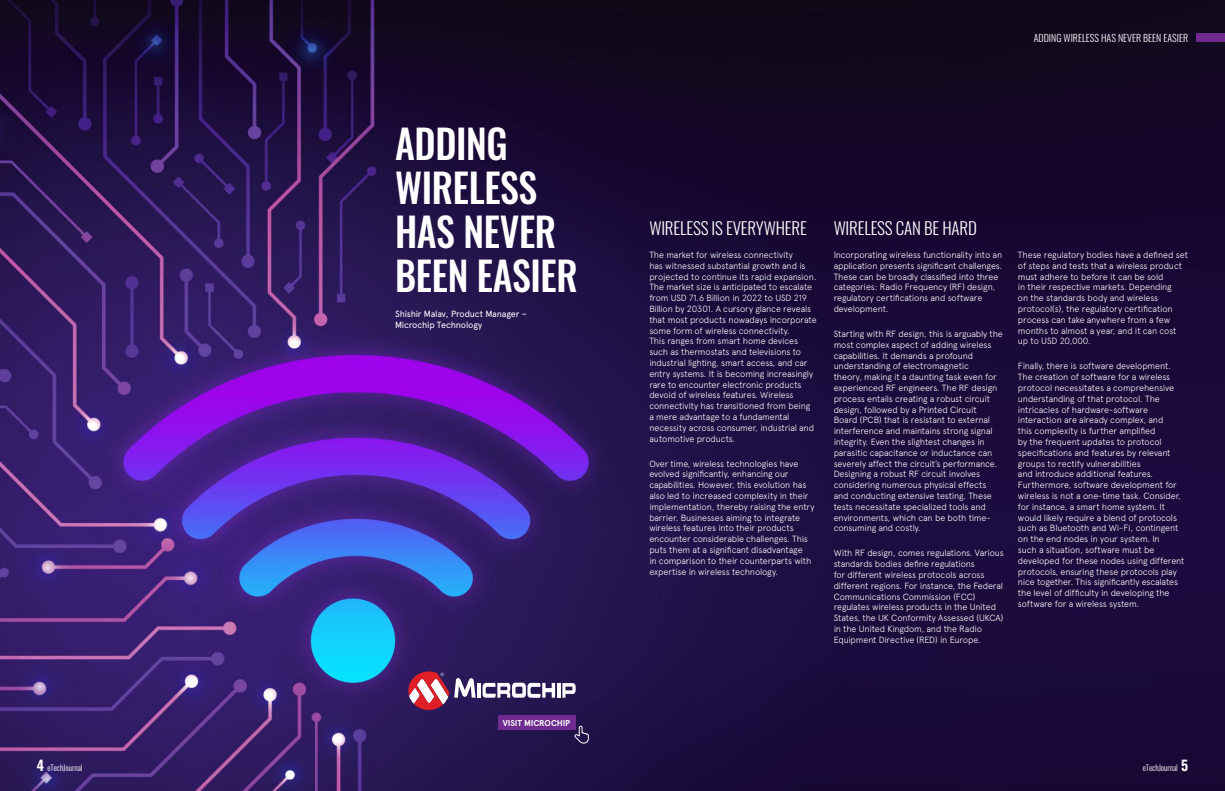
<style>
.page{position:relative;width:1225px;height:791px;background:#fff}
.page>*{position:absolute;margin:0;border:0;box-sizing:border-box;transform-origin:0 0}
.t1{font:500 40px/44px "Oswald";letter-spacing:-.01em;color:#fff;scale:.95 1}
.t2{font:300 17px "Oswald";letter-spacing:-.01em;color:#fff}
.t3{font:300 10px "Oswald";color:#fff}
.t4{font:300 9px/10.8px "Apercu Avnet";letter-spacing:-.015em;color:#fff}
.t5{font:9px/10.8px "Apercu Avnet";letter-spacing:-.02em;color:#fff}
.t6{font:700 8.5px "Apercu Avnet";letter-spacing:-.01em;color:#fff}
.t7{font:300 8px "Oswald";color:#fff}
.s1{font-weight:600;font-size:14px}
</style>
<div class="page">
<img style="left:0;top:0;width:1225px;height:791px">
<hr style="left:477px;top:683px;width:3px;height:15px;background:#fff">
<svg style="left:562px;top:683px;width:13px;height:15px"></svg>
<svg style="left:482px;top:683px;width:73px;height:15px"></svg>
<hr style="left:557px;top:683px;width:3px;height:15px;background:#fff">
<svg style="left:408px;top:671px;width:67px;height:39px"></svg>
<div style="left:498px;top:716px;width:77px;height:14px;background:#6f2b90"></div>
<svg style="left:574px;top:726px;width:15px;height:17px"></svg>
<div style="left:1196px;top:34px;width:29px;height:8px;background:#6f2b90"></div>
<h1 class="t1" style="left:395px;top:124px;width:194px">ADDING<br>WIRELESS<br>HAS NEVER<br>BEEN EASIER</h1>
<p class="t5" style="left:395px;top:307px;width:133px">Shishir Malav, Product Manager –<br>Microchip Technology</p>
<p class="t6" style="left:503px;top:717px;width:69px">VISIT MICROCHIP</p>
<p class="t3" style="left:1033px;top:29px;width:156px">ADDING WIRELESS HAS NEVER BEEN EASIER</p>
<h2 class="t2" style="left:649px;top:213px;width:159px">WIRELESS IS EVERYWHERE</h2>
<h2 class="t2" style="left:833px;top:213px;width:145px">WIRELESS CAN BE HARD</h2>
<p class="t4" style="left:649px;top:249px;width:169px">The market for wireless connectivity<br>has witnessed substantial growth and is projected to continue its rapid expansion.<br>The market size is anticipated to escalate from USD 71.6 Billion in 2022 to USD 219<br>Billion by 20301. A cursory glance reveals that most products nowadays incorporate some form of wireless connectivity.<br>This ranges from smart home devices such as thermostats and televisions to industrial lighting, smart access, and car entry systems. It is becoming increasingly rare to encounter electronic products devoid of wireless features. Wireless connectivity has transitioned from being a mere advantage to a fundamental necessity across consumer, industrial and automotive products.</p>
<p class="t4" style="left:649px;top:457px;width:167px">Over time, wireless technologies have evolved significantly, enhancing our capabilities. However, this evolution has also led to increased complexity in their implementation, thereby raising the entry barrier. Businesses aiming to integrate wireless features into their products encounter considerable challenges. This puts them at a significant disadvantage<br>in comparison to their counterparts with expertise in wireless technology.</p>
<p class="t4" style="left:833px;top:249px;width:170px">Incorporating wireless functionality into an application presents significant challenges.<br>These can be broadly classified into three categories: Radio Frequency (RF) design, regulatory certifications and software development.</p>
<p class="t4" style="left:833px;top:328px;width:171px">Starting with RF design, this is arguably the most complex aspect of adding wireless capabilities. It demands a profound understanding of electromagnetic<br>theory, making it a daunting task even for experienced RF engineers. The RF design process entails creating a robust circuit design, followed by a Printed Circuit Board (PCB) that is resistant to external interference and maintains strong signal integrity. Even the slightest changes in parasitic capacitance or inductance can severely affect the circuit’s performance.<br>Designing a robust RF circuit involves considering numerous physical effects and conducting extensive testing. These tests necessitate specialized tools and environments, which can be both time&shy;consuming and costly.</p>
<p class="t4" style="left:833px;top:547px;width:172px">With RF design, comes regulations. Various standards bodies define regulations<br>for different wireless protocols across different regions. For instance, the Federal Communications Commission (FCC) regulates wireless products in the United States, the UK Conformity Assessed (UKCA) in the United Kingdom, and the Radio Equipment Directive (RED) in Europe.</p>
<p class="t4" style="left:1018px;top:249px;width:172px">These regulatory bodies have a defined set of steps and tests that a wireless product must adhere to before it can be sold<br>in their respective markets. Depending<br>on the standards body and wireless protocol(s), the regulatory certification process can take anywhere from a few months to almost a year, and it can cost up to USD 20,000.</p>
<p class="t4" style="left:1018px;top:360px;width:168px">Finally, there is software development.<br>The creation of software for a wireless protocol necessitates a comprehensive understanding of that protocol. The intricacies of hardware-software interaction are already complex, and<br>this complexity is further amplified<br>by the frequent updates to protocol specifications and features by relevant groups to rectify vulnerabilities<br>and introduce additional features.<br>Furthermore, software development for wireless is not a one-time task. Consider, for instance, a smart home system. It would likely require a blend of protocols such as Bluetooth and Wi-Fi, contingent on the end nodes in your system. In<br>such a situation, software must be developed for these nodes using different protocols, ensuring these protocols play nice together. This significantly escalates the level of difficulty in developing the software for a wireless system.</p>
<p class="t7" style="left:37px;top:760px;width:47px"><span class="s1">4</span> eTechJournal</p>
<p class="t7" style="left:1142px;top:760px;width:47px">eTechJournal <span class="s1">5</span></p>
</div>
